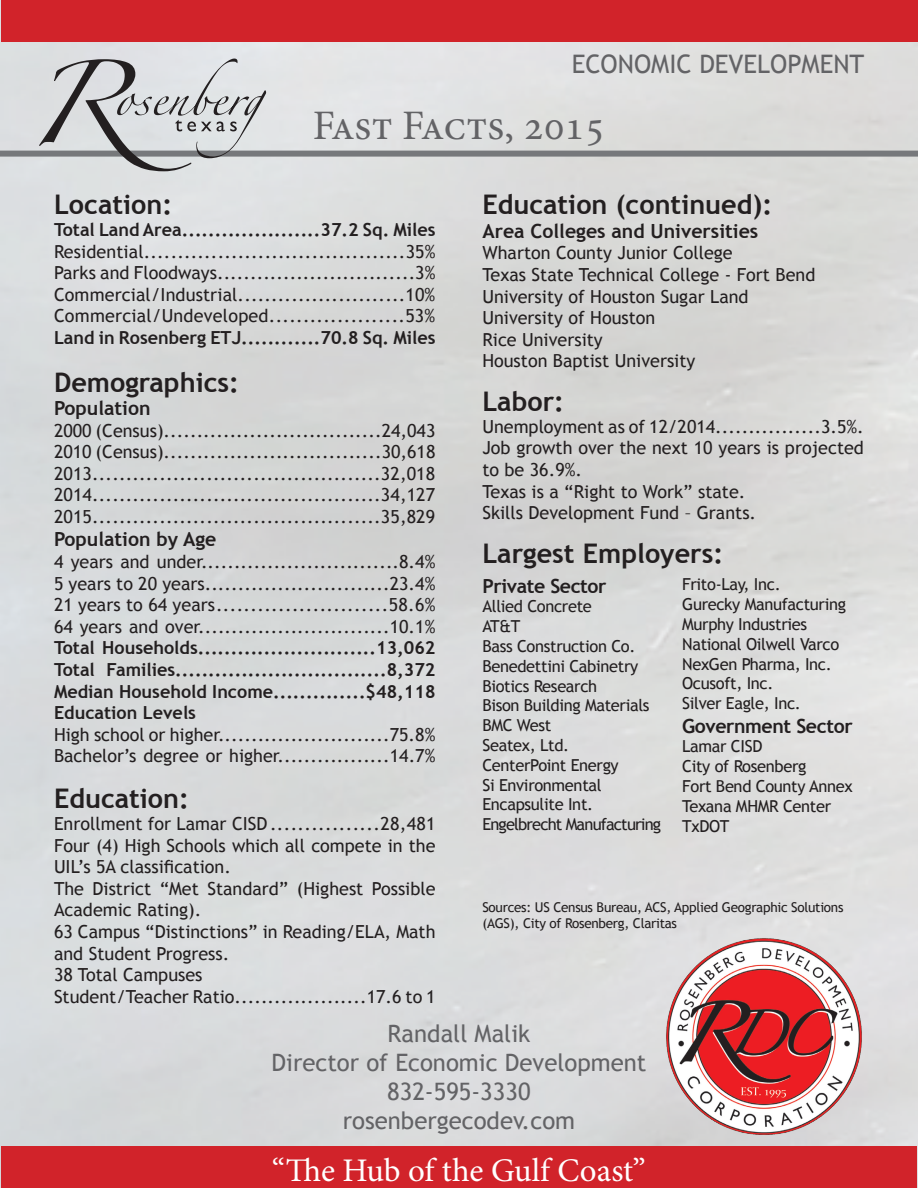
<style>
.page{position:relative;width:918px;height:1188px;background:#fff}
.page>*{position:absolute;margin:0;border:0;box-sizing:border-box;transform-origin:0 0}
.t1{font:42px "Minion Pro";letter-spacing:-.005em;color:#636366}
.t2{font:33px "Minion Pro";letter-spacing:-.005em;color:#fff}
.t3{font:700 27px "Trebuchet MS";color:#231f20}
.t4{font:25.5px "Trebuchet MS";color:#636366}
.t5{font:24px/28.8px "Trebuchet MS";color:#636366;text-align:center}
.t6{font:700 19.5px "Trebuchet MS";color:#231f20}
.t7{font:700 19.5px "Trebuchet MS";letter-spacing:-.02em;color:#231f20}
.t8{font:18px/21.6px "Trebuchet MS";color:#231f20}
.t9{font:700 18px/21.6px "Trebuchet MS";color:#231f20;text-align:justify}
.t10{font:16.5px/19.8px "Trebuchet MS";letter-spacing:-.02em;color:#231f20}
.t11{font:13.5px/16.2px "Trebuchet MS";letter-spacing:-.02em;color:#231f20}
</style>
<div class="page">
<img style="left:0;top:0;width:918px;height:1188px">
<div style="left:1px;top:1147px;width:916px;height:41px;background:#d1232a"></div>
<div style="left:1px;top:0;width:917px;height:42px;background:#d1232a"></div>
<div style="left:0;top:151px;width:918px;height:6px;background:#76787b"></div>
<img style="left:664px;top:937px;width:200px;height:199px">
<svg style="left:39px;top:59px;width:227px;height:112px;background:#c1c3c5"></svg>
<h3 class="t4" style="left:572px;top:49px;width:294px">ECONOMIC DEVELOPMENT</h3>
<h1 class="t1" style="left:313px;top:98px;width:294px">Fast Facts, 2015</h1>
<h3 class="t3" style="left:54px;top:188px;width:120px">Location:</h3>
<p class="t9" style="left:54px;top:219px;width:383px">Total Land Area.....................37.2 Sq. Miles</p>
<p class="t8" style="left:54px;top:241px;width:383px;text-align:justify">Residential.......................................35% Parks and Floodways..............................3% Commercial/Industrial.........................10% Commercial/Undeveloped....................53%</p>
<p class="t9" style="left:54px;top:327px;width:383px">Land in Rosenberg ETJ............70.8 Sq. Miles</p>
<h3 class="t3" style="left:54px;top:365px;width:187px">Demographics:</h3>
<p class="t6" style="left:54px;top:396px;width:98px">Population</p>
<p class="t8" style="left:54px;top:420px;width:383px;text-align:justify">2000 (Census).................................24,043<br>2010 (Census).................................30,618<br>2013...........................................32,018<br>2014...........................................34,127<br>2015...........................................35,829</p>
<p class="t6" style="left:54px;top:527px;width:164px">Population by Age</p>
<p class="t8" style="left:54px;top:551px;width:383px;text-align:justify">4 years and under..............................8.4% 5 years to 20 years............................23.4% 21 years to 64 years.........................58.6% 64 years and over.............................10.1%</p>
<p class="t9" style="left:54px;top:637px;width:383px">Total Households...........................13,062<br>Total Families................................8,372<br>Median Household Income..............$48,118<br>Education Levels</p>
<p class="t8" style="left:54px;top:724px;width:383px">High school or higher..........................75.8%<br>Bachelor’s degree or higher.................14.7%</p>
<h3 class="t3" style="left:54px;top:782px;width:137px">Education:</h3>
<p class="t8" style="left:54px;top:813px;width:383px">Enrollment for Lamar CISD................28,481<br>Four (4) High Schools which all compete in the UIL’s 5A classification.<br>The District “Met Standard” (Highest Possible Academic Rating).<br>63 Campus “Distinctions” in Reading/ELA, Math and Student Progress.<br>38 Total Campuses<br>Student/Teacher Ratio....................17.6 to 1</p>
<h3 class="t3" style="left:482px;top:188px;width:291px">Education (continued):</h3>
<p class="t6" style="left:482px;top:219px;width:277px">Area Colleges and Universities</p>
<p class="t8" style="left:482px;top:242px;width:334px">Wharton County Junior College<br>Texas State Technical College - Fort Bend<br>University of Houston Sugar Land<br>University of Houston<br>Rice University<br>Houston Baptist University</p>
<h3 class="t3" style="left:482px;top:385px;width:83px">Labor:</h3>
<p class="t8" style="left:482px;top:416px;width:383px">Unemployment as of 12/2014................3.5%.<br>Job growth over the next 10 years is projected to be 36.9%.<br>Texas is a “Right to Work” state.<br>Skills Development Fund – Grants.</p>
<h3 class="t3" style="left:482px;top:536px;width:242px">Largest Employers:</h3>
<p class="t7" style="left:482px;top:573px;width:126px">Private Sector</p>
<p class="t10" style="left:482px;top:597px;width:180px">Allied Concrete<br>AT&amp;T<br>Bass Construction Co.<br>Benedettini Cabinetry<br>Biotics Research<br>Bison Building Materials<br>BMC West<br>Seatex, Ltd.<br>CenterPoint Energy<br>Si Environmental<br>Encapsulite Int.<br>Engelbrecht Manufacturing</p>
<p class="t10" style="left:682px;top:575px;width:165px">Frito-Lay, Inc.<br>Gurecky Manufacturing<br>Murphy Industries<br>National Oilwell Varco<br>NexGen Pharma, Inc.<br>Ocusoft, Inc.<br>Silver Eagle, Inc.</p>
<p class="t7" style="left:682px;top:713px;width:172px">Government Sector</p>
<p class="t10" style="left:682px;top:737px;width:172px">Lamar CISD<br>City of Rosenberg<br>Fort Bend County Annex<br>Texana MHMR Center<br>TxDOT</p>
<p class="t11" style="left:482px;top:899px;width:363px">Sources: US Census Bureau, ACS, Applied Geographic Solutions (AGS), City of Rosenberg, Claritas</p>
<h3 class="t5" style="left:272px;top:1020px;width:376px">Randall Malik<br>Director of Economic Development<br>832-595-3330 rosenbergecodev.com</h3>
<h2 class="t2" style="left:272px;top:1148px;width:375px">“The Hub of the Gulf Coast”</h2>
</div>
